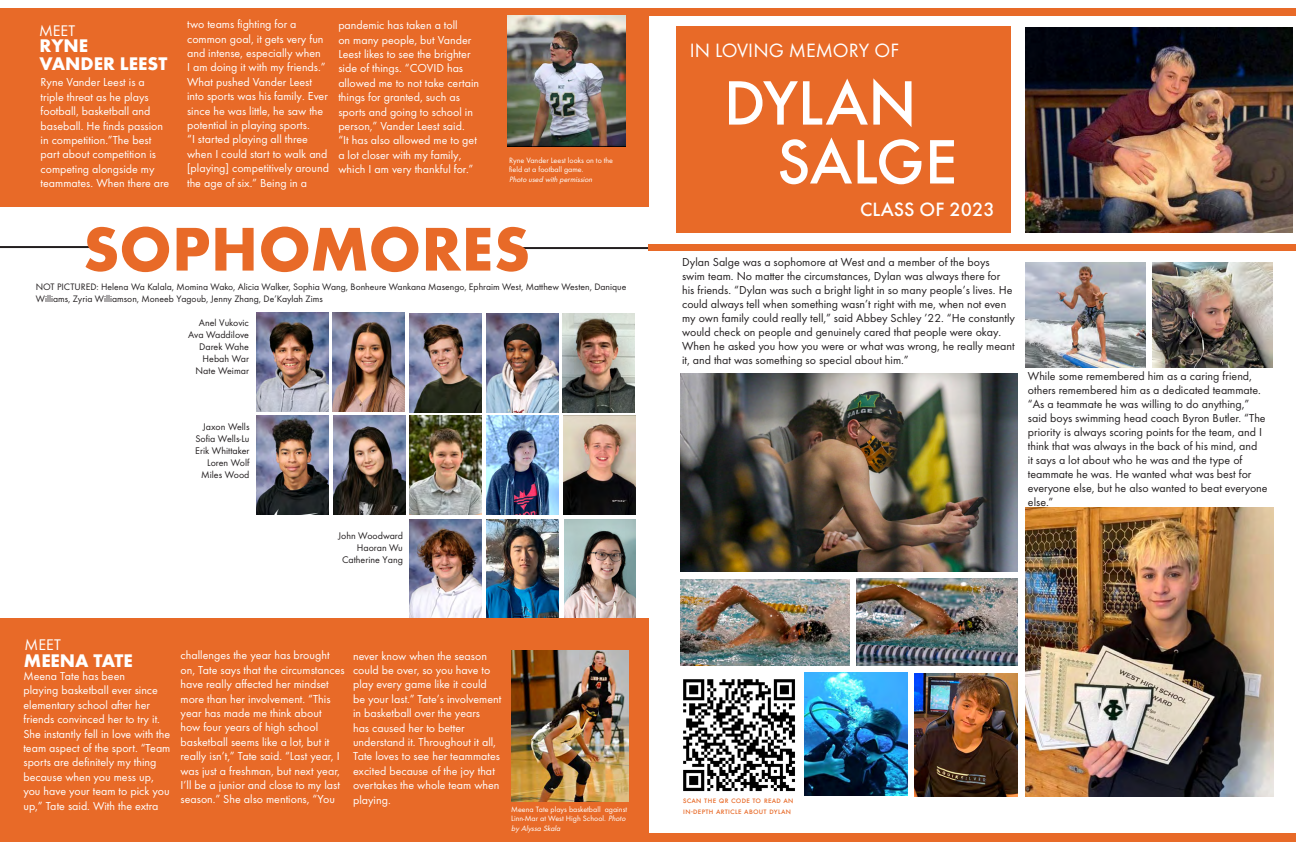
<style>
.page{position:relative;width:1296px;height:864px;background:#fff}
.page>*{position:absolute;margin:0;border:0;box-sizing:border-box;transform-origin:0 0}
.t1{font:500 65px "AYT Function";color:#fff}
.t2{font:700 64px "AYT Function";letter-spacing:.005em;color:#e86a28}
.t3{font:20px "AYT Function";color:#fff}
.t4{font:500 20px "AYT Function";color:#fff}
.t5{font:700 19px "AYT Function";color:#fff}
.t6{font:16px "AYT Function";color:#fff}
.t7{font:12px/14.4px "AYT Function";color:#fff}
.t8{font:12px/14px "AYT Function";color:#231f20}
.t9{font:10px/12px "AYT Function";color:#231f20;text-align:right}
.t10{font:10px/11px "AYT Function";letter-spacing:-.005em;color:#e86a28}
.t11{font:9.7px/11.6px "AYT Function";color:#231f20}
.t12{font:8px/9.6px "AYT Function";color:#fff}
.t13{font:italic 8px "AYT Function";color:#fff}
.s1{font-style:italic}
</style>
<div class="page">
<hr style="left:0;top:246px;width:90px;height:2px;background:#231f20">
<div style="left:676px;top:26px;width:335px;height:207px;background:#e86a28"></div>
<img style="left:410px;top:519px;width:72px;height:99px">
<img style="left:487px;top:519px;width:72px;height:99px">
<img style="left:564px;top:519px;width:72px;height:99px">
<div style="left:0;top:8px;width:1296px;height:8px;background:#e86a28"></div>
<div style="left:0;top:9px;width:648px;height:198px;background:#e86a28"></div>
<img style="left:508px;top:16px;width:117px;height:131px">
<div style="left:0;top:834px;width:1296px;height:8px;background:#e86a28"></div>
<div style="left:0;top:618px;width:649px;height:216px;background:#e86a28"></div>
<img style="left:511px;top:651px;width:117px;height:151px">
<img style="left:257px;top:313px;width:72px;height:99px">
<img style="left:333px;top:313px;width:72px;height:99px">
<img style="left:409px;top:313px;width:72px;height:99px">
<img style="left:486px;top:313px;width:72px;height:99px">
<img style="left:563px;top:313px;width:72px;height:99px">
<img style="left:257px;top:415px;width:72px;height:99px">
<img style="left:333px;top:415px;width:72px;height:99px">
<img style="left:410px;top:416px;width:72px;height:99px">
<img style="left:486px;top:415px;width:72px;height:99px">
<img style="left:564px;top:415px;width:72px;height:99px">
<hr style="left:521px;top:247px;width:128px;height:2px;background:#231f20">
<img style="left:1152px;top:262px;width:120px;height:105px">
<img style="left:1025px;top:262px;width:121px;height:105px">
<img style="left:681px;top:374px;width:337px;height:198px">
<div style="left:648px;top:245px;width:648px;height:6px;background:#e86a28"></div>
<img style="left:1025px;top:508px;width:248px;height:288px">
<img style="left:1025px;top:28px;width:267px;height:204px">
<img style="left:914px;top:673px;width:104px;height:123px">
<img style="left:680px;top:580px;width:169px;height:86px">
<img style="left:856px;top:579px;width:162px;height:87px">
<img style="left:804px;top:673px;width:104px;height:123px">
<img style="left:683px;top:679px;width:112px;height:113px">
<p class="t6" style="left:39px;top:22px;width:38px">MEET</p>
<p class="t5" style="left:39px;top:35px;width:50px">RYNE</p>
<p class="t5" style="left:39px;top:53px;width:129px">VANDER LEEST</p>
<p class="t7" style="left:41px;top:75px;width:130px">Ryne Vander Leest is a triple threat as he plays football, basketball and baseball. He finds passion in competition.”The best part about competition is competing alongside my teammates. When there are</p>
<p class="t7" style="left:187px;top:17px;width:143px">two teams fighting for a common goal, it gets very fun and intense, especially when<br>I am doing it with my friends.”<br>What pushed Vander Leest into sports was his family. Ever since he was little, he saw the potential in playing sports.<br>“I started playing all three when I could start to walk and [playing] competitively around the age of six.” Being in a</p>
<p class="t7" style="left:338px;top:18px;width:142px">pandemic has taken a toll<br>on many people, but Vander<br>Leest likes to see the brighter side of things. “COVID has allowed me to not take certain things for granted, such as sports and going to school in person,” Vander Leest said.<br>“It has also allowed me to get a lot closer with my family, which I am very thankful for.”</p>
<p class="t12" style="left:509px;top:155px;width:106px">Ryne Vander Leest looks on to the field at a football game.</p>
<p class="t13" style="left:509px;top:175px;width:86px">Photo used with permission</p>
<p class="t2" style="left:83px;top:211px;width:449px">SOPHOMORES</p>
<p class="t11" style="left:36px;top:281px;width:592px">NOT PICTURED: Helena Wa Kalala, Momina Wako, Alicia Walker, Sophia Wang, Bonheure Wankana Masengo, Ephraim West, Matthew Westen, Danique<br>Williams, Zyria Williamson, Moneeb Yagoub, Jenny Zhang, De’Kaylah Zims</p>
<p class="t9" style="left:188px;top:317px;width:62px">Anel Vukovic<br>Ava Waddilove<br>Darek Wahe<br>Hebah War<br>Nate Weimar</p>
<p class="t9" style="left:195px;top:421px;width:56px">Jaxon Wells<br>Sofia Wells-Lu<br>Erik Whittaker<br>Loren Wolf<br>Miles Wood</p>
<p class="t9" style="left:338px;top:530px;width:66px">John Woodward<br>Haoran Wu<br>Catherine Yang</p>
<p class="t6" style="left:25px;top:636px;width:38px">MEET</p>
<p class="t5" style="left:24px;top:650px;width:110px">MEENA TATE</p>
<p class="t7" style="left:23px;top:669px;width:149px">Meena Tate has been<br>playing basketball ever since elementary school after her friends convinced her to try it.<br>She instantly fell in love with the team aspect of the sport. “Team sports are definitely my thing because when you mess up, you have your team to pick you up,” Tate said. With the extra</p>
<p class="t7" style="left:181px;top:648px;width:166px">challenges the year has brought on, Tate says that the circumstances have really affected her mindset more than her involvement. “This year has made me think about<br>how four years of high school basketball seems like a lot, but it really isn’t,” Tate said. “Last year, I was just a freshman, but next year, I’ll be a junior and close to my last season.” She also mentions, “You</p>
<p class="t7" style="left:353px;top:649px;width:150px">never know when the season could be over, so you have to play every game like it could be your last.” Tate’s involvement in basketball over the years<br>has caused her to better understand it. Throughout it all,<br>Tate loves to see her teammates excited because of the joy that overtakes the whole team when playing.</p>
<p class="t12" style="left:511px;top:804px;width:118px;text-align:justify">Meena Tate plays basketball against Linn-Mar at West High School. <span class="s1">Photo by Alyssa Skala</span></p>
<p class="t3" style="left:690px;top:39px;width:211px">IN LOVING MEMORY OF</p>
<p class="t1" style="left:724px;top:65px;width:194px">DYLAN</p>
<p class="t1" style="left:777px;top:124px;width:182px">SALGE</p>
<p class="t4" style="left:860px;top:197px;width:136px">CLASS OF 2023</p>
<p class="t8" style="left:682px;top:255px;width:334px">Dylan Salge was a sophomore at West and a member of the boys swim team. No matter the circumstances, Dylan was always there for his friends. “Dylan was such a bright light in so many people’s lives. He could always tell when something wasn’t right with me, when not even my own family could really tell,” said Abbey Schley ’22. “He constantly would check on people and genuinely cared that people were okay.<br>When he asked you how you were or what was wrong, he really meant it, and that was something so special about him.”</p>
<p class="t8" style="left:1028px;top:369px;width:241px">While some remembered him as a caring friend, others remembered him as a dedicated teammate. “As a teammate he was willing to do anything,” said boys swimming head coach Byron Butler. “The priority is always scoring points for the team, and I think that was always in the back of his mind, and<br>it says a lot about who he was and the type of teammate he was. He wanted what was best for everyone else, but he also wanted to beat everyone else.”</p>
<p class="t10" style="left:683px;top:795px;width:112px">SCAN THE QR CODE TO READ AN<br>IN-DEPTH ARTICLE ABOUT DYLAN</p>
</div>
